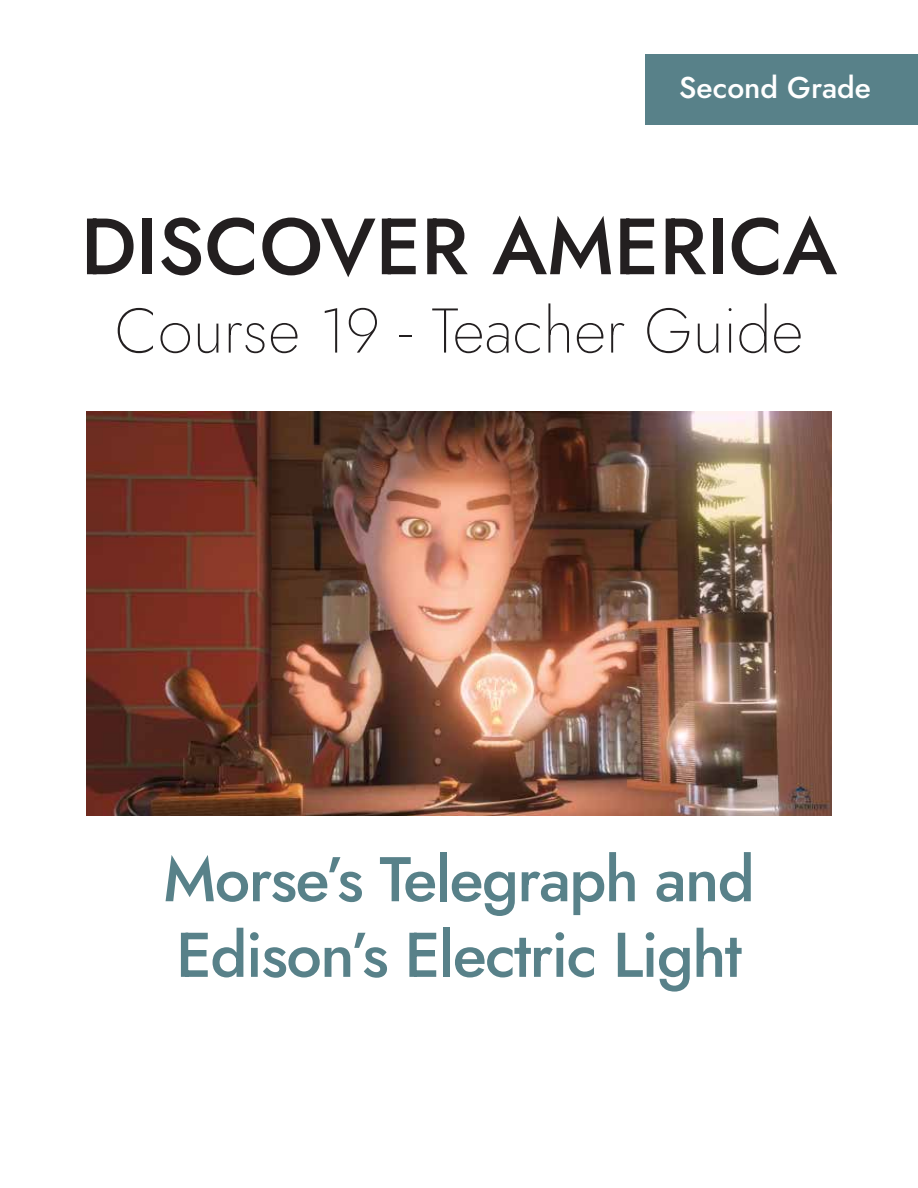
<style>
.page{position:relative;width:918px;height:1188px;background:#fff}
.page>*{position:absolute;margin:0;border:0;box-sizing:border-box;transform-origin:0 0}
.t1{font:500 79.5px "Jost";color:#231f20}
.t2{font:500 63px/75.6px "Jost";letter-spacing:-.025em;color:#588189}
.t3{font:200 63px "Jost";color:#231f20}
.t4{font:500 30px "Jost";color:#fff}
</style>
<div class="page">
<div style="left:645px;top:54px;width:273px;height:71px;background:#588189"></div>
<img style="left:86px;top:411px;width:746px;height:405px">
<p class="t4" style="left:679px;top:67px;width:193px">Second Grade</p>
<p class="t1" style="left:81px;top:192px;width:758px">DISCOVER AMERICA</p>
<p class="t3" style="left:115px;top:288px;width:690px">Course 19 - Teacher Guide</p>
<p class="t2" style="left:163px;top:842px;width:593px">Morse’s Telegraph and<br>Edison’s Electric Light</p>
</div>
